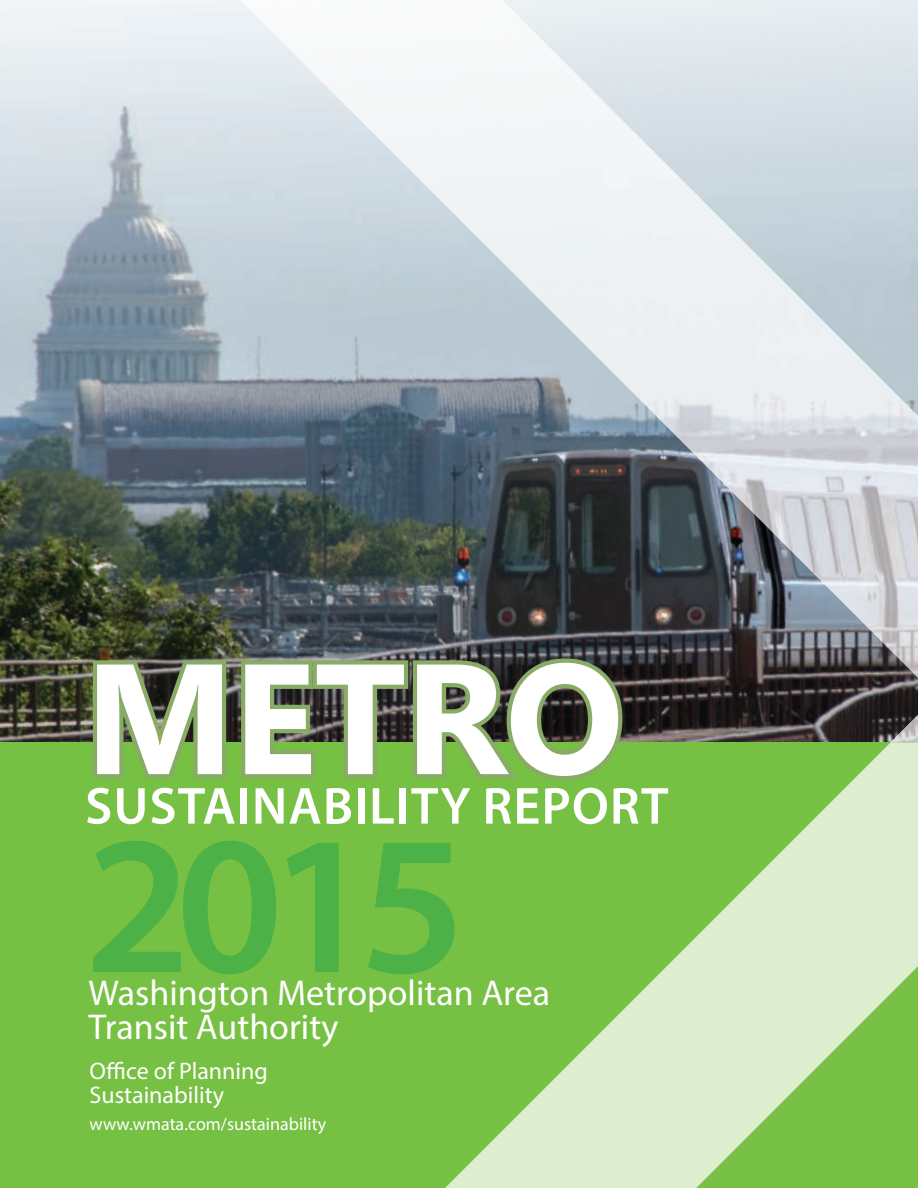
<style>
.page{position:relative;width:918px;height:1188px;background:#fff}
.page>*{position:absolute;margin:0;border:0;box-sizing:border-box;transform-origin:0 0}
.t1{font:600 198.9px "Myriad Pro";color:#4cb248}
.t2{font:700 156.45px "Ebrima";letter-spacing:-.01em;color:#fff}
.t3{font:600 52.5px "Myriad Pro";letter-spacing:.02em;color:#fff}
.t4{font:36px/34.5px "Myriad Pro";color:#fff}
.t5{font:24px/24px "Myriad Pro";color:#fff}
.t6{font:18px "Myriad Pro";color:#fff}
</style>
<div class="page">
<img style="left:0;top:0;width:288px;height:403px">
<img style="left:288px;top:97px;width:55px;height:557px">
<img style="left:343px;top:145px;width:55px;height:509px">
<div style="left:612px;top:67px;width:306px;height:52px;background:#d8e2e8"></div>
<img style="left:398px;top:194px;width:54px;height:460px">
<img style="left:452px;top:242px;width:55px;height:412px">
<div style="left:717px;top:171px;width:201px;height:52px;background:#c6d4dd"></div>
<img style="left:507px;top:291px;width:55px;height:363px">
<img style="left:562px;top:371px;width:55px;height:283px">
<div style="left:824px;top:275px;width:94px;height:52px;background:#bac8d2"></div>
<img style="left:617px;top:424px;width:55px;height:318px">
<img style="left:0;top:403px;width:316px;height:339px">
<img style="left:672px;top:477px;width:54px;height:265px">
<img style="left:726px;top:530px;width:55px;height:212px">
<img style="left:781px;top:583px;width:55px;height:159px">
<img style="left:836px;top:636px;width:55px;height:106px">
<img style="left:891px;top:678px;width:27px;height:37px">
<div style="left:0;top:742px;width:918px;height:446px;background:#76c043"></div>
<svg style="left:89px;top:654px;width:141px;height:125px"></svg>
<svg style="left:237px;top:654px;width:390px;height:125px;background:#5a6c47"></svg>
<img style="left:240px;top:0;width:309px;height:97px">
<img style="left:547px;top:45px;width:65px;height:326px">
<img style="left:337px;top:88px;width:214px;height:57px">
<img style="left:600px;top:98px;width:65px;height:326px">
<img style="left:385px;top:138px;width:168px;height:56px">
<img style="left:653px;top:151px;width:64px;height:326px">
<img style="left:434px;top:188px;width:121px;height:54px">
<img style="left:706px;top:204px;width:65px;height:326px">
<img style="left:482px;top:239px;width:75px;height:52px">
<img style="left:759px;top:257px;width:65px;height:326px">
<img style="left:531px;top:289px;width:27px;height:29px">
<img style="left:812px;top:310px;width:65px;height:326px">
<img style="left:865px;top:363px;width:53px;height:315px">
<img style="left:891px;top:715px;width:27px;height:27px">
<svg style="left:445px;top:742px;width:473px;height:446px"></svg>
<h2 class="t2" style="left:85px;top:602px;width:541px">METRO</h2>
<h3 class="t3" style="left:85px;top:773px;width:585px">SUSTAINABILITY REPORT</h3>
<h1 class="t1" style="left:85px;top:779px;width:383px">2015</h1>
<p class="t4" style="left:89px;top:975px;width:463px">Washington Metropolitan Area<br>Transit Authority</p>
<p class="t5" style="left:90px;top:1058px;width:180px">Office of Planning<br>Sustainability</p>
<p class="t6" style="left:90px;top:1113px;width:238px">www.wmata.com/sustainability</p>
</div>
